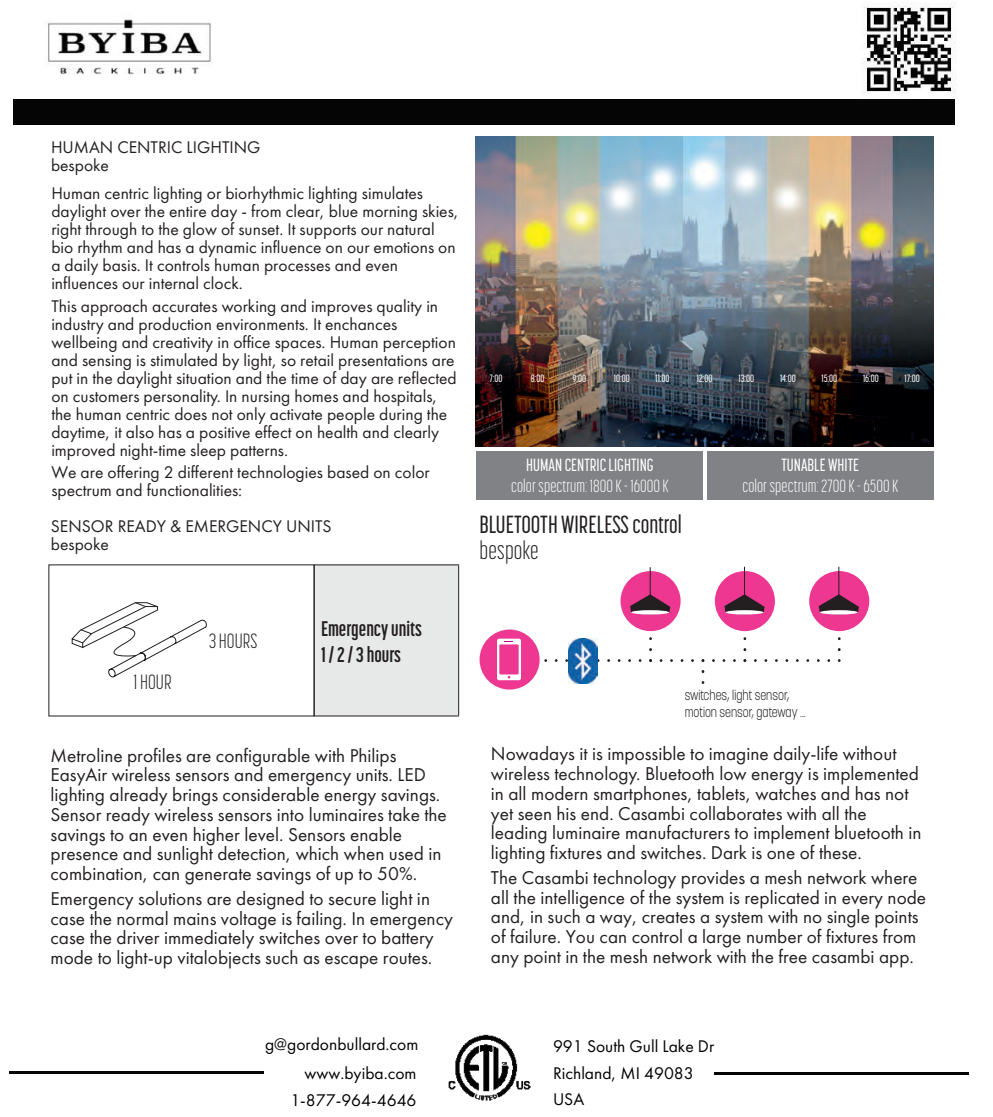
<style>
.page{position:relative;width:993px;height:1117px;background:#fff}
.page>*{position:absolute;margin:0;border:0;box-sizing:border-box;transform-origin:0 0}
.t1{font:500 24.5px "Korolev Compressed";color:#231f20}
.t2{font:300 24.5px "Korolev Compressed";color:#231f20}
.t3{font:700 21px/25.2px "Korolev Compressed";color:#231f20}
.t4{font:300 20.47px "Korolev Compressed";color:#231f20}
.t5{font:19.25px/19.8px "Futura New";color:#231f20}
.t6{font:17.5px/18px "Futura New";color:#231f20}
.t7{font:17.5px/26.2px "Futura New";color:#000;text-align:right}
.t8{font:300 17.5px "Korolev Compressed";color:#fff}
.t9{font:500 17.5px "Korolev Compressed";color:#fff}
.t10{font:300 14px/16.8px "Korolev";color:#231f20;scale:.8 1}
.t11{font:500 10.5px "Korolev Compressed";color:#fff}
</style>
<div class="page">
<img style="left:475px;top:137px;width:458px;height:309px">
<div style="left:314px;top:564px;width:144px;height:151px;background:#e7e9e9"></div>
<hr style="left:313px;top:715px;width:146px;height:1px;background:#231f20">
<hr style="left:313px;top:564px;width:146px;height:1px;background:#231f20">
<hr style="left:458px;top:565px;width:1px;height:150px;background:#231f20">
<svg style="left:71px;top:602px;width:136px;height:76px"></svg>
<div style="left:475px;top:451px;width:227px;height:49px;background:#808285"></div>
<div style="left:707px;top:451px;width:226px;height:49px;background:#808285"></div>
<div style="left:620px;top:571px;width:60px;height:60px;background:#ed3790;border-radius:50%"></div>
<svg style="left:630px;top:567px;width:40px;height:48px"></svg>
<div style="left:714px;top:571px;width:60px;height:60px;background:#ed3790;border-radius:50%"></div>
<svg style="left:724px;top:566px;width:40px;height:49px"></svg>
<div style="left:808px;top:571px;width:61px;height:60px;background:#ed3790;border-radius:50%"></div>
<svg style="left:818px;top:566px;width:40px;height:49px"></svg>
<div style="left:479px;top:629px;width:60px;height:60px;background:#ed3790;border-radius:50%"></div>
<svg style="left:497px;top:638px;width:24px;height:42px"></svg>
<div style="left:499px;top:644px;width:19px;height:30px;background:#ed3790"></div>
<img style="left:568px;top:638px;width:29px;height:45px">
<svg style="left:556px;top:649px;width:273px;height:12px"></svg>
<svg style="left:701px;top:671px;width:3px;height:12px"></svg>
<img style="left:46px;top:19px;width:166px;height:56px">
<img style="left:861px;top:2px;width:94px;height:94px">
<div style="left:13px;top:99px;width:941px;height:26px;background:#050505"></div>
<img style="left:448px;top:1034px;width:83px;height:67px">
<img style="left:9px;top:1071px;width:254px;height:1px">
<img style="left:714px;top:1072px;width:254px;height:2px">
<p class="t6" style="left:51px;top:138px;width:211px">HUMAN CENTRIC LIGHTING bespoke</p>
<p class="t6" style="left:51px;top:184px;width:408px">Human centric lighting or biorhythmic lighting simulates daylight over the entire day - from clear, blue morning skies, right through to the glow of sunset. It supports our natural bio rhythm and has a dynamic influence on our emotions on a daily basis. It controls human processes and even influences our internal clock.</p>
<p class="t6" style="left:51px;top:297px;width:407px">This approach accurates working and improves quality in industry and production environments. It enchances wellbeing and creativity in office spaces. Human perception and sensing is stimulated by light, so retail presentations are put in the daylight situation and the time of day are reflected on customers personality. In nursing homes and hospitals, the human centric does not only activate people during the daytime, it also has a positive effect on health and clearly improved night-time sleep patterns.</p>
<p class="t6" style="left:51px;top:463px;width:380px">We are offering 2 different technologies based on color spectrum and functionalities:</p>
<p class="t6" style="left:51px;top:517px;width:282px">SENSOR READY &amp; EMERGENCY UNITS bespoke</p>
<p class="t4" style="left:133px;top:670px;width:39px">1 HOUR</p>
<p class="t4" style="left:208px;top:629px;width:50px">3 HOURS</p>
<p class="t3" style="left:321px;top:616px;width:102px">Emergency units<br>1 / 2 / 3 hours</p>
<p class="t5" style="left:51px;top:745px;width:398px">Metroline profiles are configurable with Philips EasyAir wireless sensors and emergency units. LED lighting already brings considerable energy savings.<br>Sensor ready wireless sensors into luminaires take the savings to an even higher level. Sensors enable presence and sunlight detection, which when used in combination, can generate savings of up to 50%.</p>
<p class="t5" style="left:51px;top:888px;width:404px">Emergency solutions are designed to secure light in case the normal mains voltage is failing. In emergency case the driver immediately switches over to battery mode to light-up vitalobjects such as escape routes.</p>
<p class="t11" style="left:489px;top:372px;width:15px">7:00</p>
<p class="t11" style="left:531px;top:372px;width:15px">8:00</p>
<p class="t11" style="left:572px;top:372px;width:15px">9:00</p>
<p class="t11" style="left:613px;top:372px;width:17px">10:00</p>
<p class="t11" style="left:655px;top:372px;width:16px">11:00</p>
<p class="t11" style="left:696px;top:372px;width:17px">12:00</p>
<p class="t11" style="left:738px;top:372px;width:17px">13:00</p>
<p class="t11" style="left:779px;top:372px;width:17px">14:00</p>
<p class="t11" style="left:821px;top:372px;width:17px">15:00</p>
<p class="t11" style="left:862px;top:372px;width:17px">16:00</p>
<p class="t11" style="left:904px;top:372px;width:17px">17:00</p>
<p class="t9" style="left:526px;top:455px;width:129px">HUMAN CENTRIC LIGHTING</p>
<p class="t8" style="left:511px;top:476px;width:159px">color spectrum: 1800 K - 16000 K</p>
<p class="t1" style="left:479px;top:511px;width:204px">BLUETOOTH WIRELESS control</p>
<p class="t2" style="left:479px;top:536px;width:60px">bespoke</p>
<p class="t9" style="left:781px;top:455px;width:79px">TUNABLE WHITE</p>
<p class="t8" style="left:742px;top:476px;width:157px">color spectrum: 2700 K - 6500 K</p>
<p class="t10" style="left:684px;top:686px;width:153px">switches, light sensor, motion sensor, gateway ...</p>
<p class="t5" style="left:491px;top:743px;width:432px">Nowadays it is impossible to imagine daily-life without wireless technology. Bluetooth low energy is implemented in all modern smartphones, tablets, watches and has not yet seen his end. Casambi collaborates with all the leading luminaire manufacturers to implement bluetooth in lighting fixtures and switches. Dark is one of these.</p>
<p class="t5" style="left:491px;top:867px;width:436px">The Casambi technology provides a mesh network where all the intelligence of the system is replicated in every node and, in such a way, creates a system with no single points of failure. You can control a large number of fixtures from any point in the mesh network with the free casambi app.</p>
<p class="t7" style="left:265px;top:1028px;width:155px;line-height:29.9px">g@gordonbullard.com www.byiba.com</p>
<p class="t7" style="left:290px;top:1086px;width:128px">1-877-964-4646</p>
<p class="t7" style="left:553px;top:1032px;width:163px;text-align:left">991 South Gull Lake Dr<br>Richland, MI 49083<br>USA</p>
</div>
